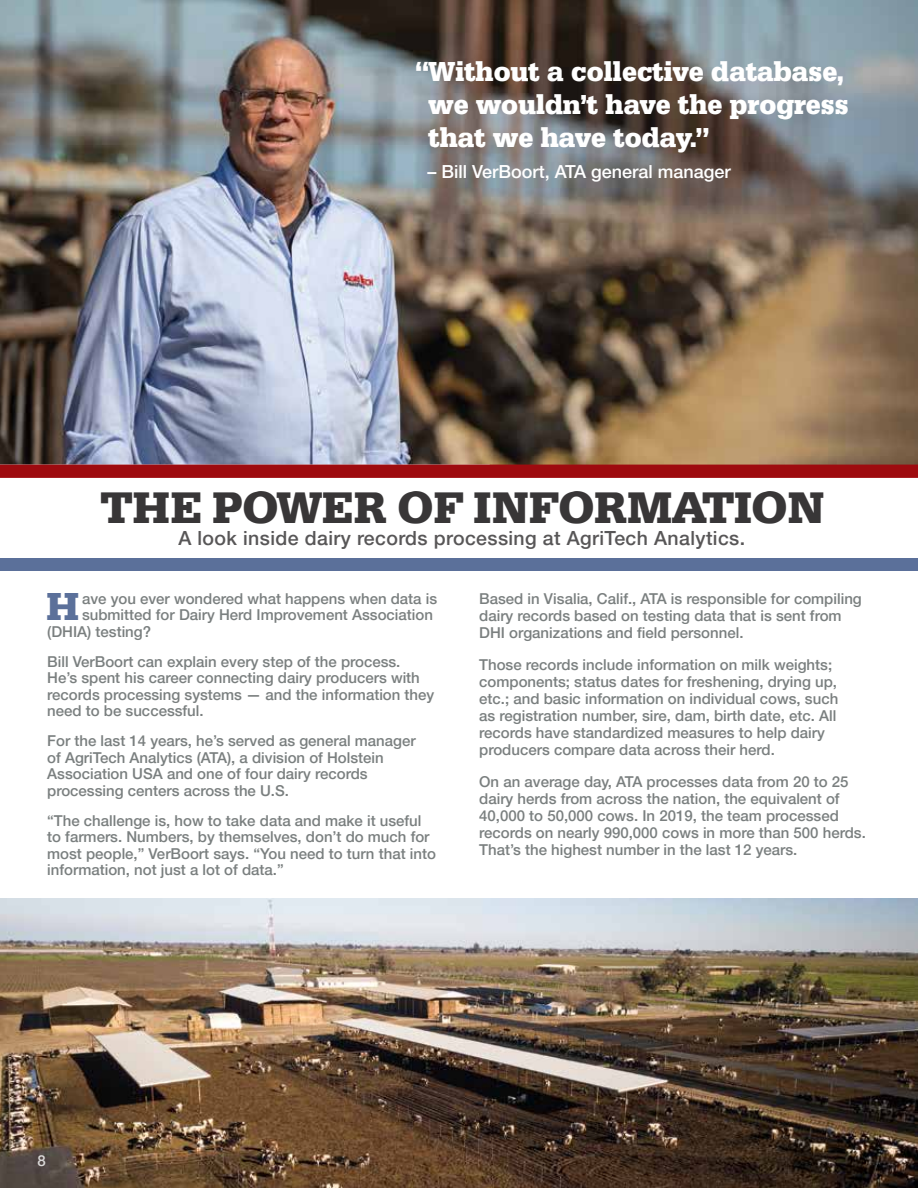
<style>
.page{position:relative;width:918px;height:1188px;background:#fff}
.page>*{position:absolute;margin:0;border:0;box-sizing:border-box;transform-origin:0 0}
.t1{font:700 43.5px "Serifa BQ";color:#383637}
.t2{font:700 38.4px "Serifa BQ";color:#5b709a}
.t3{font:700 27px/32.7px "Serifa BQ";color:#fff;scale:.95 1}
.t4{font:500 19.5px "Helvetica Neue LT Pro";letter-spacing:.02em;color:#383637}
.t5{font:500 18px "Helvetica Neue LT Pro";color:#fff}
.t6{font:500 15px/17.1px "Helvetica Neue LT Pro";color:#7a7f7f}
.t7{font:500 15px "Helvetica Neue LT Pro";color:#fff}
</style>
<div class="page">
<img style="left:0;top:0;width:918px;height:465px">
<div style="left:0;top:559px;width:918px;height:12px;background:#5b709a"></div>
<div style="left:0;top:465px;width:918px;height:12px;background:#9e0b0f"></div>
<img style="left:0;top:899px;width:918px;height:289px">
<h3 class="t3" style="left:429px;top:55px;width:444px;text-indent:-13px">“Without a collective database, we wouldn’t have the progress that we have today.”</h3>
<p class="t5" style="left:427px;top:161px;width:305px">– Bill VerBoort, ATA general manager</p>
<h1 class="t1" style="left:101px;top:480px;width:725px">THE POWER OF INFORMATION</h1>
<h3 class="t4" style="left:178px;top:526px;width:568px">A look inside dairy records processing at AgriTech Analytics.</h3>
<h2 class="t2" style="left:46px;top:582px;width:34px">H</h2>
<p class="t6" style="left:82px;top:590px;width:357px">ave you ever wondered what happens when data is</p>
<p class="t6" style="left:82px;top:606px;width:352px">submitted for Dairy Herd Improvement Association</p>
<p class="t6" style="left:47px;top:623px;width:105px">(DHIA) testing?</p>
<p class="t6" style="left:47px;top:653px;width:389px;line-height:16.5px">Bill VerBoort can explain every step of the process.<br>He’s spent his career connecting dairy producers with records processing systems — and the information they need to be successful.</p>
<p class="t6" style="left:47px;top:733px;width:370px;line-height:16.5px">For the last 14 years, he’s served as general manager of AgriTech Analytics (ATA), a division of Holstein Association USA and one of four dairy records processing centers across the U.S.</p>
<p class="t6" style="left:47px;top:812px;width:390px;line-height:16.5px">“The challenge is, how to take data and make it useful to farmers. Numbers, by themselves, don’t do much for most people,” VerBoort says. “You need to turn that into information, not just a lot of data.”</p>
<p class="t6" style="left:479px;top:590px;width:384px">Based in Visalia, Calif., ATA is responsible for compiling dairy records based on testing data that is sent from<br>DHI organizations and field personnel.</p>
<p class="t6" style="left:479px;top:656px;width:361px">Those records include information on milk weights; components; status dates for freshening, drying up, etc.; and basic information on individual cows, such as registration number, sire, dam, birth date, etc. All records have standardized measures to help dairy producers compare data across their herd.</p>
<p class="t6" style="left:479px;top:773px;width:388px">On an average day, ATA processes data from 20 to 25 dairy herds from across the nation, the equivalent of 40,000 to 50,000 cows. In 2019, the team processed records on nearly 990,000 cows in more than 500 herds.<br>That’s the highest number in the last 12 years.</p>
<p class="t7" style="left:38px;top:1152px;width:10px">8</p>
</div>
